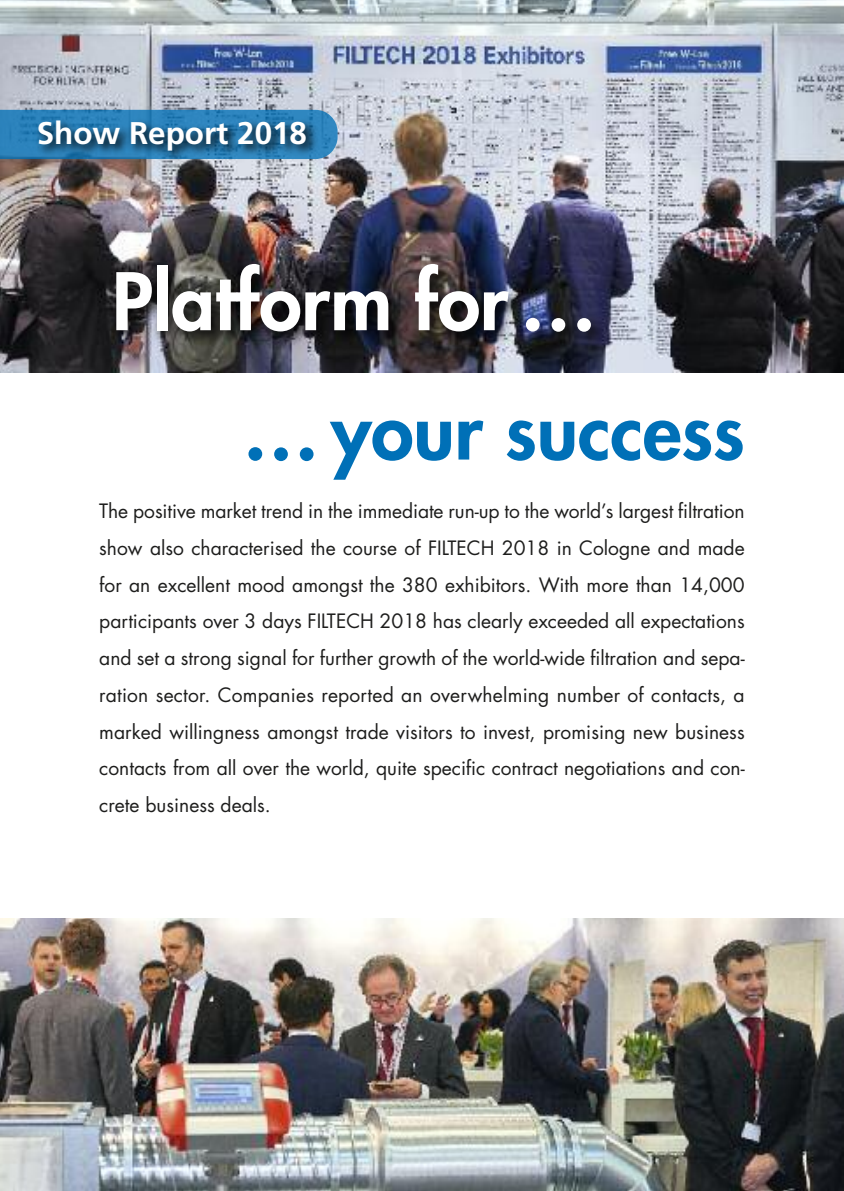
<style>
.page{position:relative;width:844px;height:1191px;background:#fff}
.page>*{position:absolute;margin:0;border:0;box-sizing:border-box;transform-origin:0 0}
.t1{font:800 77px "Futura Std";color:#fff}
.t2{font:800 77px "Futura Std";color:#0070b7}
.t3{font:700 31.32px "Frutiger";color:#fff}
.t4{font:19.25px/36.8px "Futura Std";color:#1d1d1c;text-align:justify}
</style>
<div class="page">
<img style="left:0;top:0;width:843px;height:372px">
<img style="left:0;top:918px;width:843px;height:273px">
<svg style="left:0;top:110px;width:27px;height:49px"></svg>
<img style="left:27px;top:110px;width:314px;height:74px">
<img style="left:98px;top:252px;width:705px;height:121px">
<h2 class="t3" style="left:37px;top:120px;width:272px">Show Report 2018</h2>
<h1 class="t1" style="left:112px;top:265px;width:486px">Platform for…</h1>
<h1 class="t2" style="left:242px;top:394px;width:503px">…your success</h1>
<p class="t4" style="left:99px;top:494px;width:646px">The positive market trend in the immediate run-up to the world’s largest filtration show also characterised the course of FILTECH 2018 in Cologne and made for an excellent mood amongst the 380 exhibitors. With more than 14,000 participants over 3 days FILTECH 2018 has clearly exceeded all expectations and set a strong signal for further growth of the world-wide filtration and sepa&shy;ration sector. Companies reported an overwhelming number of contacts, a marked willingness amongst trade visitors to invest, promising new business contacts from all over the world, quite specific contract negotiations and con&shy;crete business deals.</p>
</div>
